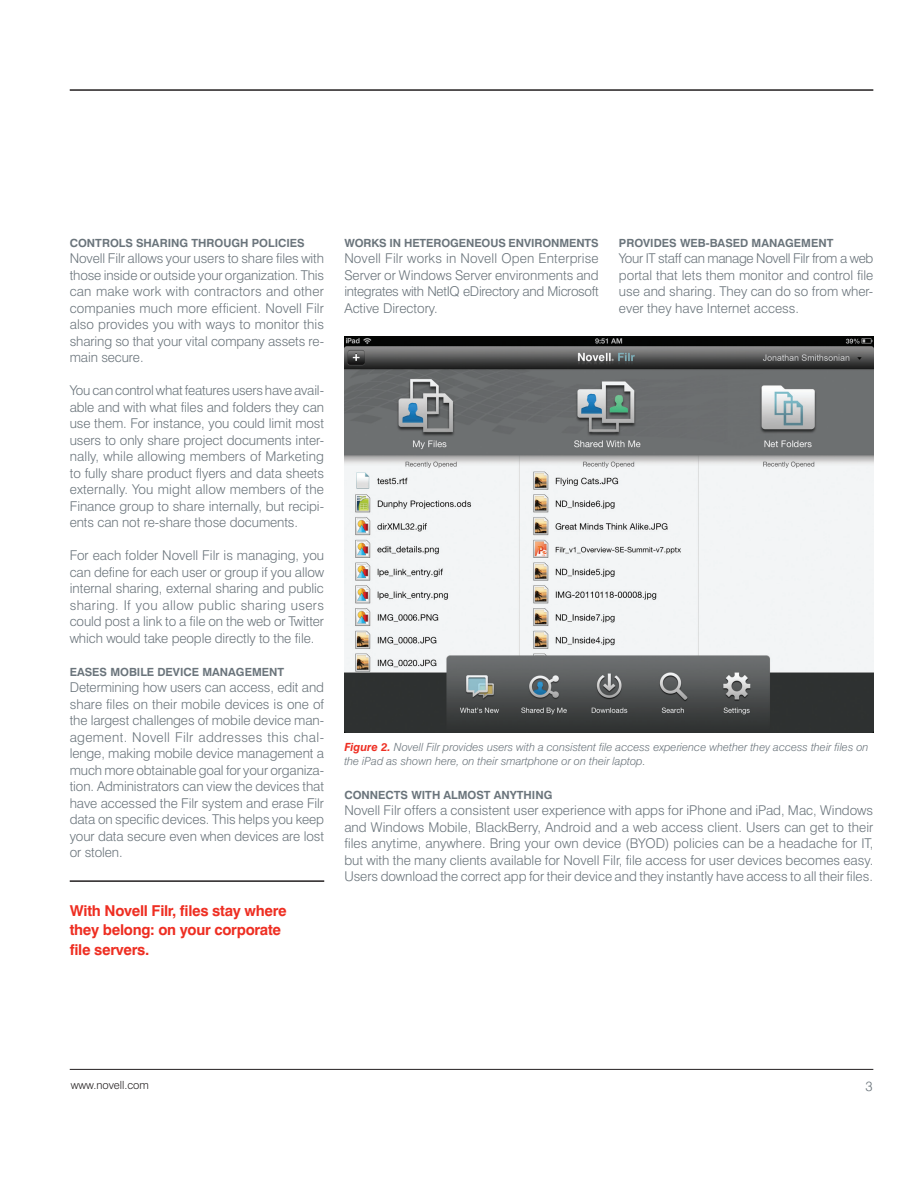
<style>
.page{position:relative;width:918px;height:1188px;background:#fff}
.page>*{position:absolute;margin:0;border:0;box-sizing:border-box;transform-origin:0 0}
.pull_quote_10_13-red{font:700 15px/19.5px "Swiss 721 BT";letter-spacing:-.02em;color:#ee2e22}
.body_9_11{font:300 13.5px/16.5px "Swiss 721 BT";letter-spacing:-.01em;color:#6a747b;text-align:justify}
.body1{font:300 13.5px "Swiss 721 BT";color:#6a747b}
.Footnote_-_Bold_Ital{font:italic 300 11.25px "Swiss 721 BT";color:#6a747b}
.subhead_caps_7_5_11{font:700 11.25px "Swiss 721 BT";color:#6a747b}
.t1{font:300 11.25px "Swiss 721 BT";color:#231f20}
.s1{font-weight:700;color:#ee2e22}
</style>
<div class="page">
<hr style="left:70px;top:89px;width:803px;height:2px;background:#231f20">
<hr style="left:70px;top:1069px;width:803px;height:1px;background:#231f20">
<hr style="left:70px;top:880px;width:254px;height:2px;background:#231f20">
<img style="left:344px;top:337px;width:529px;height:396px">
<p class="subhead_caps_7_5_11" style="left:70px;top:236px;width:237px">CONTROLS SHARING THROUGH POLICIES</p>
<p class="body_9_11" style="left:70px;top:250px;width:256px">Novell Filr allows your users to share files with those inside or outside your organization. This can make work with contractors and other companies much more efficient. Novell Filr also provides you with ways to monitor this sharing so that your vital company assets re&shy;main secure.</p>
<p class="body_9_11" style="left:70px;top:382px;width:256px">You can control what features users have avail&shy;able and with what files and folders they can use them. For instance, you could limit most users to only share project documents inter&shy;nally, while allowing members of Marketing to fully share product flyers and data sheets externally. You might allow members of the Finance group to share internally, but recipi&shy;ents can not re-share those documents.</p>
<p class="body_9_11" style="left:70px;top:547px;width:256px">For each folder Novell Filr is managing, you can define for each user or group if you allow internal sharing, external sharing and public sharing. If you allow public sharing users could post a link to a file on the web or Twitter which would take people directly to the file.</p>
<p class="subhead_caps_7_5_11" style="left:70px;top:665px;width:216px">EASES MOBILE DEVICE MANAGEMENT</p>
<p class="body_9_11" style="left:70px;top:679px;width:256px">Determining how users can access, edit and share files on their mobile devices is one of the largest challenges of mobile device man&shy;agement. Novell Filr addresses this chal&shy;lenge, making mobile device management a much more obtainable goal for your organiza&shy;tion. Administrators can view the devices that have accessed the Filr system and erase Filr data on specific devices. This helps you keep your data secure even when devices are lost or stolen.</p>
<p class="pull_quote_10_13-red" style="left:70px;top:901px;width:218px">With Novell Filr, files stay where they belong: on your corporate file servers.</p>
<p class="subhead_caps_7_5_11" style="left:344px;top:236px;width:256px">WORKS IN HETEROGENEOUS ENVIRONMENTS</p>
<p class="body_9_11" style="left:344px;top:250px;width:256px">Novell Filr works in Novell Open Enterprise Server or Windows Server environments and integrates with NetIQ eDirectory and Microsoft Active Directory.</p>
<p class="subhead_caps_7_5_11" style="left:619px;top:236px;width:216px">PROVIDES WEB-BASED MANAGEMENT</p>
<p class="body_9_11" style="left:619px;top:250px;width:256px">Your IT staff can manage Novell Filr from a web portal that lets them monitor and control file use and sharing. They can do so from wher&shy;ever they have Internet access.</p>
<p class="Footnote_-_Bold_Ital" style="left:344px;top:741px;width:526px"><span class="s1">Figure 2.</span> Novell Filr provides users with a consistent file access experience whether they access their files on</p>
<p class="Footnote_-_Bold_Ital" style="left:344px;top:754px;width:303px">the iPad as shown here, on their smartphone or on their laptop.</p>
<p class="subhead_caps_7_5_11" style="left:344px;top:788px;width:210px">CONNECTS WITH ALMOST ANYTHING</p>
<p class="body_9_11" style="left:344px;top:802px;width:531px">Novell Filr offers a consistent user experience with apps for iPhone and iPad, Mac, Windows and Windows Mobile, BlackBerry, Android and a web access client. Users can get to their files anytime, anywhere. Bring your own device (BYOD) policies can be a headache for IT, but with the many clients available for Novell Filr, file access for user devices becomes easy.<br>Users download the correct app for their device and they instantly have access to all their files.</p>
<p class="t1" style="left:71px;top:1078px;width:80px">www.novell.com</p>
<p class="body1" style="left:866px;top:1078px;width:9px">3</p>
</div>
